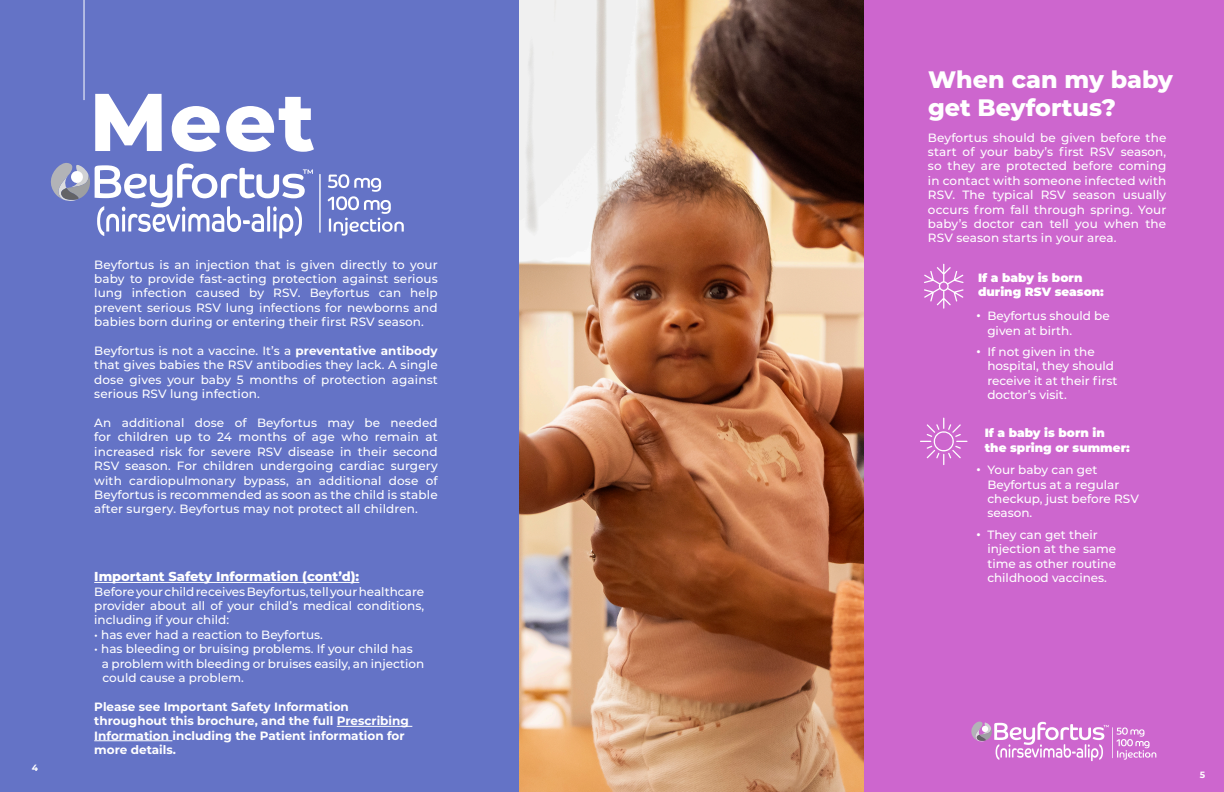
<style>
.page{position:relative;width:1224px;height:792px;background:#fff}
.page>*{position:absolute;margin:0;border:0;box-sizing:border-box;transform-origin:0 0}
.t1{font:800 81.7px "Montserrat";color:#fff}
.t2{font:800 23.8px/28.6px "Montserrat";color:#fff}
.t3{font:800 13px "Montserrat";color:#fff}
.t4{font:500 12px/14.4px "Montserrat";color:#fff;text-align:justify}
.t5{font:700 12px/14.4px "Montserrat";color:#fff}
.t6{font:900 12px/14.4px "Montserrat";color:#fff}
.t7{font:700 9.1px "Montserrat";color:#fff}
.s1{font-weight:700}
.s2{font-family:"Arial";font-weight:400}
</style>
<div class="page">
<img style="left:518px;top:0;width:346px;height:792px">
<div style="left:0;top:0;width:518px;height:792px;background:#6473c6"></div>
<div style="left:864px;top:0;width:360px;height:792px;background:#cd66ce"></div>
<hr style="left:84px;top:0;width:1px;height:100px;background:#fff">
<hr style="left:94px;top:582px;width:265px;height:1px;background:#fff">
<hr style="left:337px;top:726px;width:75px;height:1px;background:#fff">
<hr style="left:94px;top:740px;width:78px;height:1px;background:#fff">
<svg style="left:924px;top:264px;width:40px;height:45px"></svg>
<svg style="left:920px;top:418px;width:48px;height:47px"></svg>
<svg style="left:328px;top:174px;width:76px;height:62px"></svg>
<hr style="left:319px;top:174px;width:2px;height:59px;background:#fff">
<svg style="left:50px;top:163px;width:263px;height:75px"></svg>
<svg style="left:1116px;top:727px;width:40px;height:33px"></svg>
<hr style="left:1112px;top:727px;width:1px;height:31px;background:#fff">
<svg style="left:971px;top:721px;width:138px;height:40px"></svg>
<p class="t7" style="left:32px;top:761px;width:8px">4</p>
<p class="t1" style="left:90px;top:62px;width:227px">Meet</p>
<p class="t4" style="left:94px;top:257px;width:345px">Beyfortus is an injection that is given directly to your baby to provide fast-acting protection against serious lung infection caused by RSV. Beyfortus can help prevent serious RSV lung infections for newborns and babies born during or entering their first RSV season.</p>
<p class="t4" style="left:94px;top:343px;width:345px">Beyfortus is not a vaccine. It’s a <span class="s1">preventative antibody </span>that gives babies the RSV antibodies they lack. A single dose gives your baby 5 months of protection against serious RSV lung infection.</p>
<p class="t4" style="left:94px;top:415px;width:345px">An additional dose of Beyfortus may be needed for children up to 24 months of age who remain at increased risk for severe RSV disease in their second RSV season. For children undergoing cardiac surgery with cardiopulmonary bypass, an additional dose of Beyfortus is recommended as soon as the child is stable after surgery. Beyfortus may not protect all children.</p>
<p class="t3" style="left:94px;top:567px;width:267px">Important Safety Information (cont’d):</p>
<p class="t4" style="left:94px;top:584px;width:331px">Before your child receives Beyfortus, tell your healthcare provider about all of your child’s medical conditions, including if your child:</p>
<p class="t4" style="left:94px;top:627px;width:230px">• has ever had a reaction to Beyfortus.</p>
<p class="t4" style="left:102px;top:641px;width:324px;text-indent:-8px">• has bleeding or bruising problems. If your child has<br>a problem with bleeding or bruises easily, an injection</p>
<p class="t5" style="left:94px;top:699px;width:316px">Please see Important Safety Information throughout this brochure, and the full Prescribing Information including the Patient information for more details.</p>
<p class="t4" style="left:103px;top:670px;width:143px">could cause a problem.</p>
<p class="t2" style="left:928px;top:64px;width:246px">When can my baby get Beyfortus?</p>
<p class="t4" style="left:928px;top:130px;width:240px">Beyfortus should be given before the start of your baby’s first RSV season, so they are protected before coming in contact with someone infected with RSV. The typical RSV season usually occurs from fall through spring. Your baby’s doctor can tell you when the RSV season starts in your area.</p>
<p class="t6" style="left:978px;top:269px;width:127px">If a baby is born during RSV season:</p>
<p class="t4" style="left:987px;top:308px;width:124px;text-indent:-11px"><span class="s2">•</span> Beyfortus should be given at birth.</p>
<p class="t4" style="left:987px;top:344px;width:132px;text-align:left;text-indent:-11px"><span class="s2">•</span> If not given in the hospital, they should receive it at their first doctor’s visit.</p>
<p class="t6" style="left:985px;top:425px;width:147px">If a baby is born in<br>the spring or summer:</p>
<p class="t4" style="left:987px;top:462px;width:153px;text-align:left;text-indent:-11px"><span class="s2">•</span> Your baby can get<br>Beyfortus at a regular checkup, just before RSV season.</p>
<p class="t4" style="left:987px;top:527px;width:130px;text-align:left;text-indent:-11px"><span class="s2">•</span> They can get their injection at the same time as other routine childhood vaccines.</p>
<p class="t7" style="left:1200px;top:768px;width:7px">5</p>
</div>
